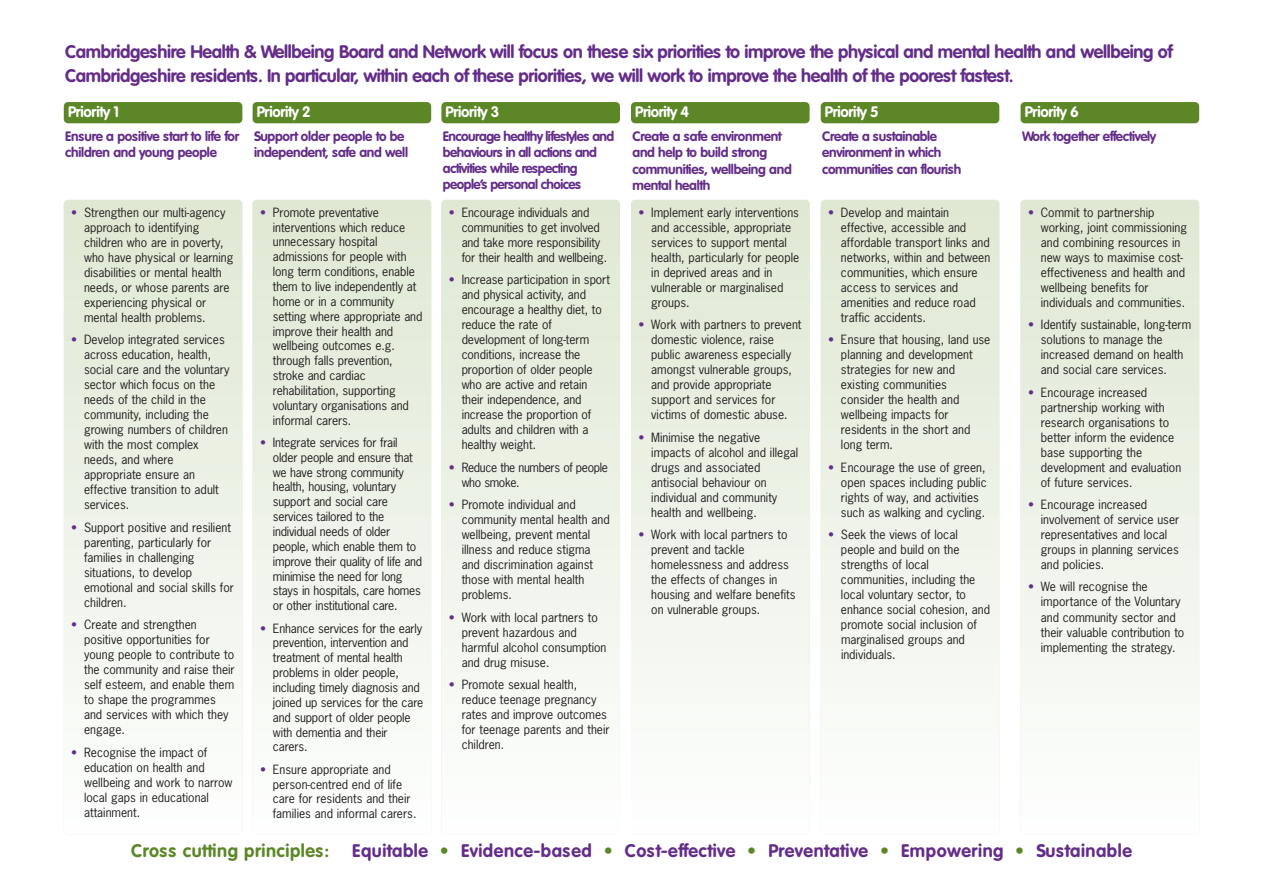
<style>
.page{position:relative;width:1263px;height:893px;background:#fff}
.page>*{position:absolute;margin:0;border:0;box-sizing:border-box;transform-origin:0 0}
.t1{font:700 18px/24px "VAG Rounded";letter-spacing:-.02em;color:#642d89}
.t2{font:700 18px "VAG Rounded";letter-spacing:.03em;color:#642d89}
.t3{font:700 18px "VAG Rounded";letter-spacing:.03em;color:#5c8727}
.t4{font:700 15px "VAG Rounded";letter-spacing:-.02em;color:#fff}
.t5{font:700 13.5px/16.5px "VAG Rounded";letter-spacing:-.025em;color:#642d89}
.t6{font:12px/15px "News Gothic";color:#231f20}
.t7{font:12px/15px "News Gothic";letter-spacing:-.03em;color:#231f20}
.s1{color:#642d89}
.s2{color:#5c8727}
</style>
<div class="page">
<div style="left:64px;top:200px;width:178px;height:634px;background:linear-gradient(to bottom,#dfe7d2,#fdfefe);border-radius:4px"></div>
<div style="left:64px;top:102px;width:178px;height:21px;background:#5c8727;border-radius:4px"></div>
<div style="left:253px;top:200px;width:178px;height:634px;background:linear-gradient(to bottom,#dfe7d2,#fdfefe);border-radius:4px"></div>
<div style="left:253px;top:102px;width:178px;height:21px;background:#5c8727;border-radius:4px"></div>
<div style="left:441px;top:200px;width:179px;height:634px;background:linear-gradient(to bottom,#dfe7d2,#fdfefe);border-radius:4px"></div>
<div style="left:441px;top:102px;width:179px;height:21px;background:#5c8727;border-radius:4px"></div>
<div style="left:631px;top:200px;width:179px;height:634px;background:linear-gradient(to bottom,#dfe7d2,#fdfefe);border-radius:4px"></div>
<div style="left:631px;top:102px;width:179px;height:21px;background:#5c8727;border-radius:4px"></div>
<div style="left:821px;top:200px;width:178px;height:634px;background:linear-gradient(to bottom,#dfe7d2,#fdfefe);border-radius:4px"></div>
<div style="left:821px;top:102px;width:178px;height:21px;background:#5c8727;border-radius:4px"></div>
<div style="left:1020px;top:200px;width:179px;height:634px;background:linear-gradient(to bottom,#dfe7d2,#fdfefe);border-radius:4px"></div>
<div style="left:1020px;top:102px;width:179px;height:21px;background:#5c8727;border-radius:4px"></div>
<p class="t1" style="left:65px;top:41px;width:1109px">Cambridgeshire Health &amp; Wellbeing Board and Network will focus on these six priorities to improve the physical and mental health and wellbeing of<br>Cambridgeshire residents. In particular, within each of these priorities, we will work to improve the health of the poorest fastest.</p>
<p class="t4" style="left:68px;top:105px;width:52px">Priority 1</p>
<p class="t5" style="left:65px;top:129px;width:176px">Ensure a positive start to life for children and young people</p>
<p class="t4" style="left:257px;top:105px;width:55px">Priority 2</p>
<p class="t5" style="left:254px;top:129px;width:155px">Support older people to be independent, safe and well</p>
<p class="t6" style="left:84px;top:205px;width:151px;text-indent:-13px"><span class="s1">•</span> Strengthen our multi-agency approach to identifying children who are in poverty, who have physical or learning disabilities or mental health needs, or whose parents are experiencing physical or mental health problems.</p>
<p class="t6" style="left:84px;top:332px;width:147px;text-indent:-13px"><span class="s1">•</span> Develop integrated services across education, health, social care and the voluntary sector which focus on the needs of the child in the community, including the growing numbers of children with the most complex needs, and where appropriate ensure an effective transition to adult services.</p>
<p class="t6" style="left:84px;top:520px;width:151px;text-indent:-13px"><span class="s1">•</span> Support positive and resilient parenting, particularly for families in challenging situations, to develop emotional and social skills for children.</p>
<p class="t6" style="left:84px;top:617px;width:152px;text-indent:-13px"><span class="s1">•</span> Create and strengthen positive opportunities for young people to contribute to the community and raise their self esteem, and enable them to shape the programmes and services with which they engage.</p>
<p class="t6" style="left:84px;top:745px;width:150px;text-indent:-13px"><span class="s1">•</span> Recognise the impact of education on health and wellbeing and work to narrow local gaps in educational attainment.</p>
<p class="t6" style="left:273px;top:205px;width:151px;text-indent:-13px"><span class="s1">•</span> Promote preventative interventions which reduce unnecessary hospital admissions for people with long term conditions, enable them to live independently at home or in a community setting where appropriate and improve their health and wellbeing outcomes e.g. through falls prevention, stroke and cardiac rehabilitation, supporting voluntary organisations and informal carers.</p>
<p class="t6" style="left:273px;top:435px;width:151px;text-indent:-13px"><span class="s1">•</span> Integrate services for frail older people and ensure that we have strong community health, housing, voluntary support and social care services tailored to the individual needs of older people, which enable them to improve their quality of life and minimise the need for long stays in hospitals, care homes or other institutional care.</p>
<p class="t6" style="left:273px;top:621px;width:152px;text-indent:-13px"><span class="s1">•</span> Enhance services for the early prevention, intervention and treatment of mental health problems in older people, including timely diagnosis and joined up services for the care and support of older people with dementia and their carers.</p>
<p class="t6" style="left:273px;top:762px;width:145px;text-indent:-13px"><span class="s1">•</span> Ensure appropriate and person-centred end of life care for residents and their families and informal carers.</p>
<p class="t4" style="left:446px;top:105px;width:55px">Priority 3</p>
<p class="t5" style="left:443px;top:129px;width:173px;line-height:15.9px">Encourage healthy lifestyles and behaviours in all actions and activities while respecting people’s personal choices</p>
<p class="t6" style="left:462px;top:205px;width:147px;text-indent:-13px"><span class="s1">•</span> Encourage individuals and communities to get involved and take more responsibility for their health and wellbeing.</p>
<p class="t6" style="left:462px;top:272px;width:150px;text-indent:-13px"><span class="s1">•</span> Increase participation in sport and physical activity, and encourage a healthy diet, to reduce the rate of development of long-term conditions, increase the proportion of older people who are active and retain their independence, and increase the proportion of adults and children with a healthy weight.</p>
<p class="t7" style="left:462px;top:460px;width:148px;text-indent:-13px"><span class="s1">•</span> Reduce the numbers of people who smoke.</p>
<p class="t6" style="left:462px;top:497px;width:150px;text-indent:-13px"><span class="s1">•</span> Promote individual and community mental health and wellbeing, prevent mental illness and reduce stigma and discrimination against those with mental health problems.</p>
<p class="t6" style="left:462px;top:610px;width:146px;text-indent:-13px"><span class="s1">•</span> Work with local partners to prevent hazardous and harmful alcohol consumption and drug misuse.</p>
<p class="t6" style="left:462px;top:677px;width:150px;text-indent:-13px"><span class="s1">•</span> Promote sexual health, reduce teenage pregnancy rates and improve outcomes for teenage parents and their children.</p>
<p class="t4" style="left:635px;top:105px;width:55px">Priority 4</p>
<p class="t5" style="left:632px;top:129px;width:161px">Create a safe environment and help to build strong communities, wellbeing and mental health</p>
<p class="t6" style="left:651px;top:205px;width:149px;text-indent:-13px"><span class="s1">•</span> Implement early interventions and accessible, appropriate services to support mental health, particularly for people in deprived areas and in vulnerable or marginalised groups.</p>
<p class="t6" style="left:651px;top:317px;width:152px;text-indent:-13px"><span class="s1">•</span> Work with partners to prevent domestic violence, raise public awareness especially amongst vulnerable groups, and provide appropriate support and services for victims of domestic abuse.</p>
<p class="t6" style="left:651px;top:430px;width:149px;text-indent:-13px"><span class="s1">•</span> Minimise the negative impacts of alcohol and illegal drugs and associated antisocial behaviour on individual and community health and wellbeing.</p>
<p class="t6" style="left:651px;top:527px;width:146px;text-indent:-13px"><span class="s1">•</span> Work with local partners to prevent and tackle homelessness and address the effects of changes in housing and welfare benefits on vulnerable groups.</p>
<p class="t4" style="left:825px;top:105px;width:55px">Priority 5</p>
<p class="t5" style="left:822px;top:129px;width:141px">Create a sustainable environment in which communities can flourish</p>
<p class="t6" style="left:841px;top:205px;width:151px;text-indent:-13px"><span class="s1">•</span> Develop and maintain effective, accessible and affordable transport links and networks, within and between communities, which ensure access to services and amenities and reduce road traffic accidents.</p>
<p class="t6" style="left:841px;top:332px;width:151px;text-indent:-13px"><span class="s1">•</span> Ensure that housing, land use planning and development strategies for new and existing communities consider the health and wellbeing impacts for residents in the short and long term.</p>
<p class="t6" style="left:841px;top:460px;width:147px;text-indent:-13px"><span class="s1">•</span> Encourage the use of green, open spaces including public rights of way, and activities such as walking and cycling.</p>
<p class="t6" style="left:841px;top:527px;width:151px;text-indent:-13px"><span class="s1">•</span> Seek the views of local people and build on the strengths of local communities, including the local voluntary sector, to enhance social cohesion, and promote social inclusion of marginalised groups and individuals.</p>
<p class="t4" style="left:1025px;top:105px;width:55px">Priority 6</p>
<p class="t5" style="left:1022px;top:129px;width:136px">Work together effectively</p>
<p class="t6" style="left:1041px;top:205px;width:148px;text-indent:-13px"><span class="s1">•</span> Commit to partnership working, joint commissioning and combining resources in new ways to maximise cost&shy;effectiveness and health and wellbeing benefits for individuals and communities.</p>
<p class="t6" style="left:1041px;top:317px;width:152px;text-indent:-13px"><span class="s1">•</span> Identify sustainable, long-term solutions to manage the increased demand on health and social care services.</p>
<p class="t6" style="left:1041px;top:385px;width:142px;text-indent:-13px"><span class="s1">•</span> Encourage increased partnership working with research organisations to better inform the evidence base supporting the development and evaluation of future services.</p>
<p class="t6" style="left:1041px;top:497px;width:140px;text-indent:-13px"><span class="s1">•</span> Encourage increased involvement of service user representatives and local groups in planning services and policies.</p>
<p class="t6" style="left:1041px;top:580px;width:145px;text-indent:-13px"><span class="s1">•</span> We will recognise the importance of the Voluntary and community sector and their valuable contribution to implementing the strategy.</p>
<h1 class="t3" style="left:131px;top:843px;width:200px">Cross cutting principles:</h1>
<h1 class="t2" style="left:352px;top:843px;width:781px">Equitable <span class="s2">•</span> Evidence-based <span class="s2">•</span> Cost-effective <span class="s2">•</span> Preventative <span class="s2">•</span> Empowering <span class="s2">•</span> Sustainable</h1>
</div>
